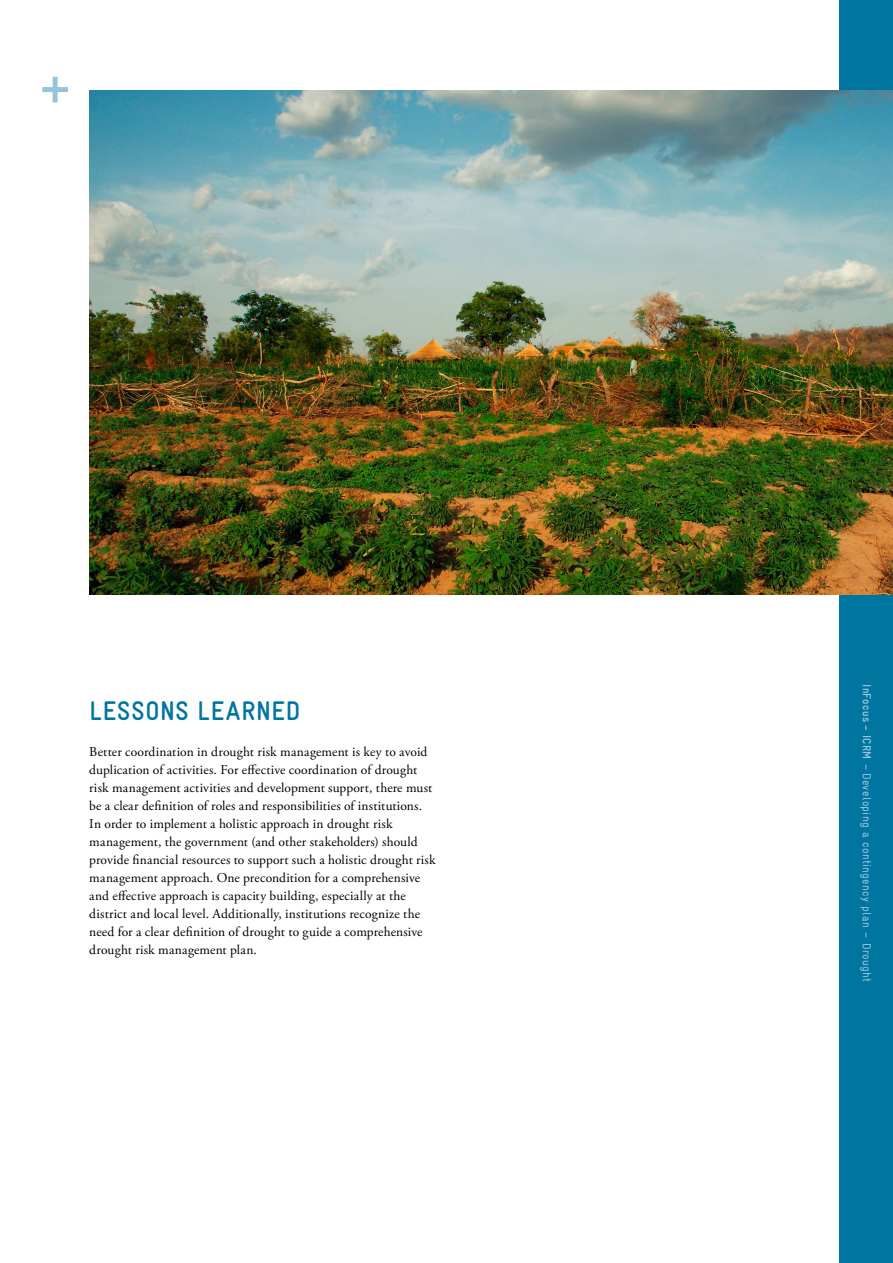
<style>
.page{position:relative;width:893px;height:1263px;background:#fff}
.page>*{position:absolute;margin:0;border:0;box-sizing:border-box;transform-origin:0 0}
.t1{font:700 condensed 27px "GIZ Gravur Pro";letter-spacing:.03em;color:#0075a0}
.t2{font:13.5px/18px "Adobe Garamond Pro";letter-spacing:.01em;color:#000}
.t3{font:condensed 12px "GIZ Gravur Pro";letter-spacing:.03em;color:#98c4db}
.s1{font-weight:700}
</style>
<div class="page">
<div style="left:839px;top:0;width:54px;height:1263px;background:#0075a0"></div>
<div style="left:42px;top:87px;width:26px;height:5px;background:#98c4db"></div>
<div style="left:53px;top:77px;width:5px;height:25px;background:#98c4db"></div>
<img style="left:89px;top:90px;width:804px;height:504px">
<h1 class="t1" style="left:89px;top:695px;width:212px">LESSONS LEARNED</h1>
<p class="t2" style="left:89px;top:743px;width:348px">Better coordination in drought risk management is key to avoid duplication of activities. For effective coordination of drought risk management activities and development support, there must be a clear definition of roles and responsibilities of institutions.<br>In order to implement a holistic approach in drought risk management, the government (and other stakeholders) should provide financial resources to support such a holistic drought risk management approach. One precondition for a comprehensive and effective approach is capacity building, especially at the district and local level. Additionally, institutions recognize the need for a clear definition of drought to guide a comprehensive drought risk management plan.</p>
<p class="t3" style="left:874px;top:684px;width:300px;rotate:90deg"><span class="s1">InFocus – ICRM</span> – Developing a contingency plan – Drought</p>
</div>
